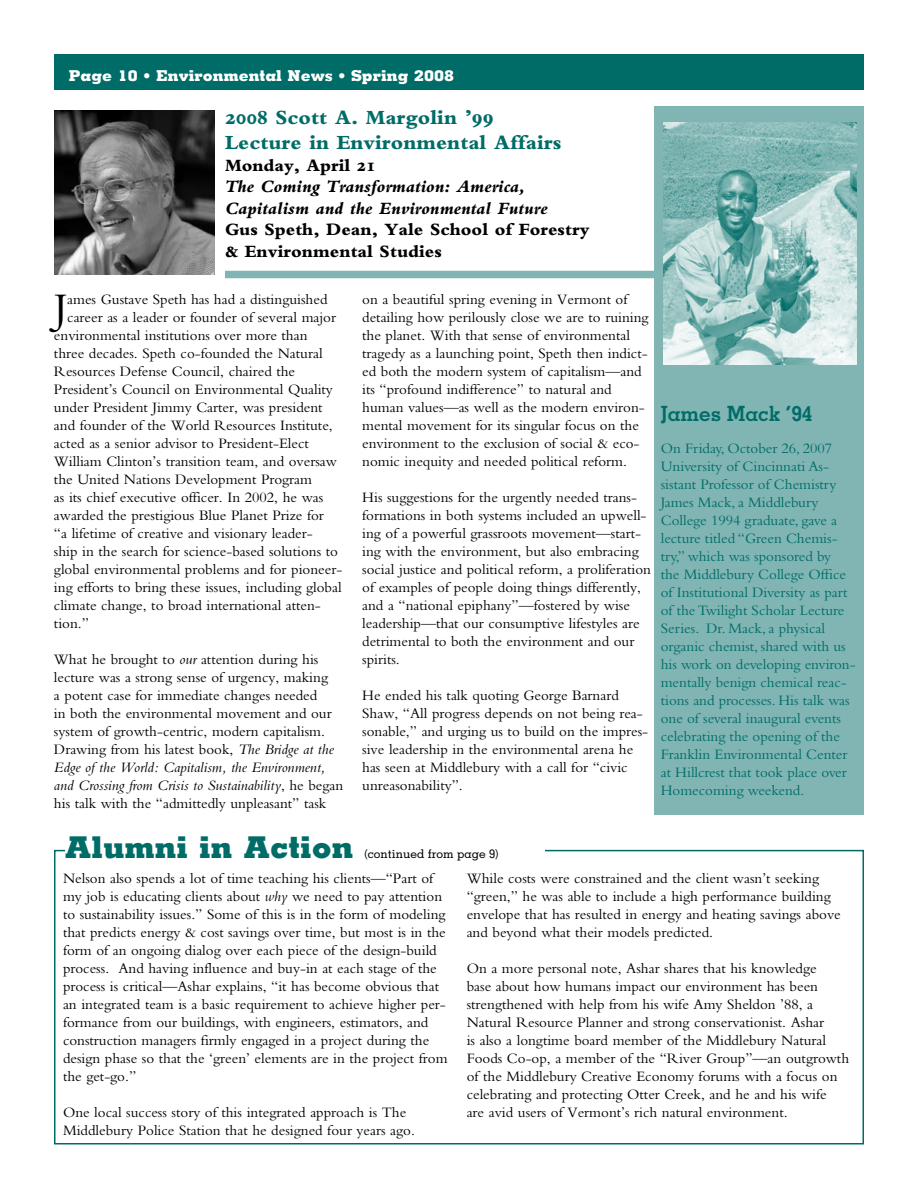
<style>
.page{position:relative;width:918px;height:1188px;background:#fff}
.page>*{position:absolute;margin:0;border:0;box-sizing:border-box;transform-origin:0 0}
.t1{font:43.95px "Bembo";color:#000}
.t2{font:800 30px "Memphis";color:#006c67}
.t3{font:21px/25.2px "Bembo Extra Bold Os F";color:#006c67}
.t4{font:700 21px "Memphis";color:#006c67}
.t5{font:18px/21.6px "Bembo Extra Bold Os F";color:#000}
.t6{font:18px/21.6px "Bembo Extra Bold Italic Os F";color:#000}
.t7{font:15px/18px "Bembo";color:#000}
.t8{font:15px/18px "Bembo";color:#006c67}
.t9{font:800 15px "Memphis";color:#fff}
.t10{font:500 12px "Memphis";color:#000}
.s1{font-style:italic}
</style>
<div class="page">
<div style="left:54px;top:54px;width:810px;height:36px;background:#006c67"></div>
<div style="left:54px;top:850px;width:810px;height:294px;border:2px solid #006c67"></div>
<img style="left:54px;top:110px;width:160px;height:164px">
<div style="left:225px;top:271px;width:431px;height:7px;background:#80b5b3"></div>
<div style="left:65px;top:834px;width:479px;height:36px;background:#fff"></div>
<div style="left:654px;top:106px;width:210px;height:709px;background:#80b5b3"></div>
<img style="left:663px;top:123px;width:193px;height:241px">
<p class="t9" style="left:69px;top:66px;width:387px">Page 10 • Environmental News • Spring 2008</p>
<h3 class="t3" style="left:225px;top:105px;width:338px">2008 Scott A. Margolin ’99<br>Lecture in Environmental Affairs</h3>
<p class="t5" style="left:225px;top:154px;width:152px">Monday, April 21</p>
<p class="t6" style="left:225px;top:176px;width:324px">The Coming Transformation: America,<br>Capitalism and the Environmental Future</p>
<p class="t5" style="left:225px;top:219px;width:366px">Gus Speth, Dean, Yale School of Forestry &amp; Environmental Studies</p>
<h1 class="t1" style="left:54px;top:283px;width:15px">J</h1>
<p class="t7" style="left:67px;top:290px;width:262px">ames Gustave Speth has had a distinguished</p>
<p class="t7" style="left:67px;top:308px;width:270px">career as a leader or founder of several major</p>
<p class="t7" style="left:54px;top:326px;width:255px">environmental institutions over more than</p>
<p class="t7" style="left:54px;top:344px;width:270px">three decades. Speth co-founded the Natural</p>
<p class="t7" style="left:54px;top:362px;width:243px">Resources Defense Council, chaired the</p>
<p class="t7" style="left:54px;top:380px;width:281px">President’s Council on Environmental Quality</p>
<p class="t7" style="left:54px;top:398px;width:270px">under President Jimmy Carter, was president</p>
<p class="t7" style="left:54px;top:416px;width:280px">and founder of the World Resources Institute,</p>
<p class="t7" style="left:54px;top:434px;width:256px">acted as a senior advisor to President-Elect</p>
<p class="t7" style="left:54px;top:452px;width:284px">William Clinton’s transition team, and oversaw</p>
<p class="t7" style="left:54px;top:470px;width:260px">the United Nations Development Program</p>
<p class="t7" style="left:54px;top:488px;width:271px">as its chief executive officer. In 2002, he was</p>
<p class="t7" style="left:54px;top:506px;width:272px">awarded the prestigious Blue Planet Prize for</p>
<p class="t7" style="left:54px;top:524px;width:260px">“a lifetime of creative and visionary leader-</p>
<p class="t7" style="left:54px;top:542px;width:286px">ship in the search for science-based solutions to</p>
<p class="t7" style="left:54px;top:560px;width:290px">global environmental problems and for pioneer-</p>
<p class="t7" style="left:54px;top:578px;width:289px">ing efforts to bring these issues, including global</p>
<p class="t7" style="left:54px;top:596px;width:268px">climate change, to broad international atten-</p>
<p class="t7" style="left:54px;top:614px;width:36px">tion.”</p>
<p class="t7" style="left:54px;top:650px;width:291px">What he brought to <span class="s1">our</span> attention during his lecture was a strong sense of urgency, making<br>a potent case for immediate changes needed<br>in both the environmental movement and our system of growth-centric, modern capitalism.<br>Drawing from his latest book, <span class="s1">The Bridge at the Edge of the World: Capitalism, the Environment, and Crossing from Crisis to Sustainability</span>, he began his talk with the “admittedly unpleasant” task</p>
<p class="t7" style="left:362px;top:290px;width:288px">on a beautiful spring evening in Vermont of detailing how perilously close we are to ruining the planet. With that sense of environmental tragedy as a launching point, Speth then indict&shy;ed both the modern system of capitalism—and its “profound indifference” to natural and human values—as well as the modern environ&shy;mental movement for its singular focus on the environment to the exclusion of social &amp; eco&shy;nomic inequity and needed political reform.</p>
<p class="t7" style="left:362px;top:488px;width:290px">His suggestions for the urgently needed trans&shy;formations in both systems included an upwell&shy;ing of a powerful grassroots movement—start&shy;ing with the environment, but also embracing social justice and political reform, a proliferation of examples of people doing things differently, and a “national epiphany”—fostered by wise leadership—that our consumptive lifestyles are detrimental to both the environment and our spirits.</p>
<p class="t7" style="left:362px;top:686px;width:287px">He ended his talk quoting George Barnard Shaw, “All progress depends on not being rea&shy;sonable,” and urging us to build on the impres&shy;sive leadership in the environmental arena he has seen at Middlebury with a call for “civic unreasonability”.</p>
<h3 class="t4" style="left:661px;top:400px;width:153px">James Mack ‘94</h3>
<p class="t8" style="left:661px;top:439px;width:196px">On Friday, October 26, 2007<br>University of Cincinnati As&shy;sistant Professor of Chemistry<br>James Mack, a Middlebury<br>College 1994 graduate, gave a lecture titled “Green Chemis&shy;try,” which was sponsored by<br>the Middlebury College Office of Institutional Diversity as part of the Twilight Scholar Lecture<br>Series. Dr. Mack, a physical organic chemist, shared with us his work on developing environ&shy;mentally benign chemical reac&shy;tions and processes. His talk was one of several inaugural events celebrating the opening of the<br>Franklin Environmental Center at Hillcrest that took place over<br>Homecoming weekend.</p>
<h2 class="t2" style="left:65px;top:828px;width:290px">Alumni in Action</h2>
<p class="t10" style="left:365px;top:846px;width:135px">(continued from page 9)</p>
<p class="t7" style="left:63px;top:869px;width:386px">Nelson also spends a lot of time teaching his clients—“Part of my job is educating clients about <span class="s1">why</span> we need to pay attention to sustainability issues.” Some of this is in the form of modeling that predicts energy &amp; cost savings over time, but most is in the form of an ongoing dialog over each piece of the design-build process. And having influence and buy-in at each stage of the process is critical—Ashar explains, “it has become obvious that an integrated team is a basic requirement to achieve higher per&shy;formance from our buildings, with engineers, estimators, and construction managers firmly engaged in a project during the design phase so that the ‘green’ elements are in the project from the get-go.”</p>
<p class="t7" style="left:63px;top:1103px;width:353px">One local success story of this integrated approach is The<br>Middlebury Police Station that he designed four years ago.</p>
<p class="t7" style="left:467px;top:869px;width:376px">While costs were constrained and the client wasn’t seeking “green,” he was able to include a high performance building envelope that has resulted in energy and heating savings above and beyond what their models predicted.</p>
<p class="t7" style="left:467px;top:959px;width:384px">On a more personal note, Ashar shares that his knowledge<br>base about how humans impact our environment has been strengthened with help from his wife Amy Sheldon ’88, a Natural Resource Planner and strong conservationist. Ashar<br>is also a longtime board member of the Middlebury Natural Foods Co-op, a member of the “River Group”—an outgrowth of the Middlebury Creative Economy forums with a focus on celebrating and protecting Otter Creek, and he and his wife<br>are avid users of Vermont’s rich natural environment.</p>
</div>
